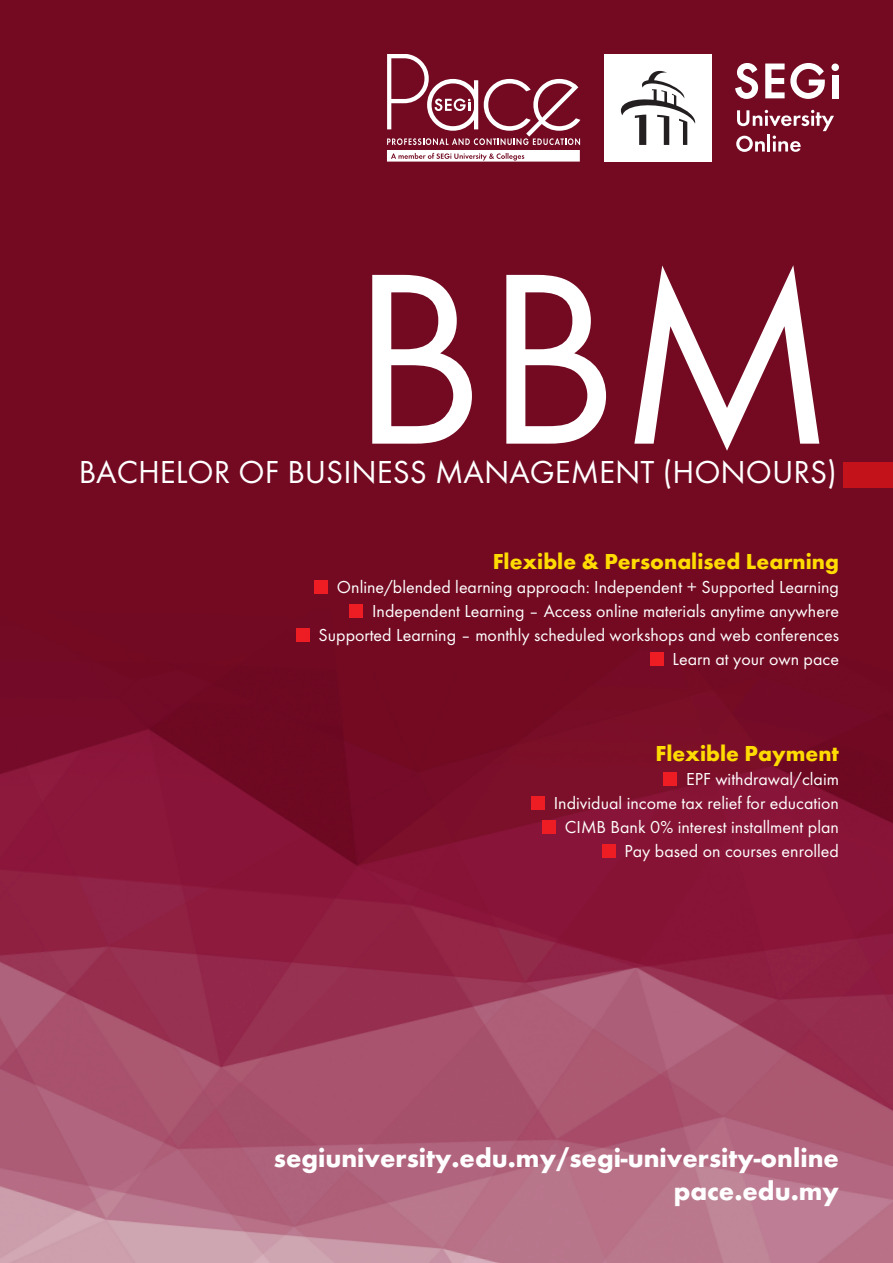
<style>
.page{position:relative;width:893px;height:1263px;background:#fff}
.page>*{position:absolute;margin:0;border:0;box-sizing:border-box;transform-origin:0 0}
.t1{font:253.05px "Futura T";color:#fff}
.t2{font:33px "Futura T";color:#fff}
.t3{font:700 27px "Futura T";color:#fff}
.t4{font:700 22.5px "Futura T";color:#ffdc01}
.t5{font:18px "Futura T";color:#fff}
</style>
<div class="page">
<img style="left:0;top:0;width:893px;height:1263px">
<div style="left:315px;top:580px;width:13px;height:14px;background:#ee1d23"></div>
<div style="left:350px;top:604px;width:13px;height:14px;background:#ee1d23"></div>
<div style="left:296px;top:628px;width:14px;height:14px;background:#ee1d23"></div>
<div style="left:650px;top:652px;width:14px;height:14px;background:#ee1d23"></div>
<div style="left:664px;top:772px;width:13px;height:14px;background:#ee1d23"></div>
<div style="left:531px;top:796px;width:14px;height:14px;background:#ee1d23"></div>
<div style="left:543px;top:820px;width:13px;height:14px;background:#ee1d23"></div>
<div style="left:602px;top:844px;width:13px;height:14px;background:#ee1d23"></div>
<div style="left:843px;top:462px;width:50px;height:26px;background:#c4121a"></div>
<svg style="left:387px;top:54px;width:193px;height:108px"></svg>
<div style="left:604px;top:54px;width:108px;height:108px;background:#fff"></div>
<svg style="left:621px;top:70px;width:74px;height:75px"></svg>
<svg style="left:735px;top:63px;width:23px;height:36px"></svg>
<svg style="left:765px;top:63px;width:60px;height:36px"></svg>
<div style="left:832px;top:75px;width:6px;height:23px;background:#fff"></div>
<div style="left:831px;top:64px;width:8px;height:7px;background:#fff;border-radius:50%"></div>
<svg style="left:736px;top:110px;width:98px;height:42px"></svg>
<p class="t1" style="left:350px;top:212px;width:488px">BBM</p>
<p class="t2" style="left:79px;top:453px;width:760px">BACHELOR OF BUSINESS MANAGEMENT (HONOURS)</p>
<p class="t4" style="left:493px;top:548px;width:348px">Flexible &amp; Personalised Learning</p>
<p class="t5" style="left:337px;top:576px;width:504px">Online/blended learning approach: Independent + Supported Learning</p>
<p class="t5" style="left:372px;top:600px;width:468px">Independent Learning – Access online materials anytime anywhere</p>
<p class="t5" style="left:319px;top:624px;width:522px">Supported Learning – monthly scheduled workshops and web conferences</p>
<p class="t5" style="left:673px;top:648px;width:168px">Learn at your own pace</p>
<p class="t4" style="left:655px;top:740px;width:185px">Flexible Payment</p>
<p class="t5" style="left:686px;top:768px;width:154px">EPF withdrawal/claim</p>
<p class="t5" style="left:554px;top:792px;width:287px">Individual income tax relief for education</p>
<p class="t5" style="left:565px;top:816px;width:275px">CIMB Bank 0% interest installment plan</p>
<p class="t5" style="left:624px;top:840px;width:216px">Pay based on courses enrolled</p>
<p class="t3" style="left:274px;top:1141px;width:566px">segiuniversity.edu.my/segi-university-online</p>
<p class="t3" style="left:674px;top:1175px;width:167px">pace.edu.my</p>
</div>
